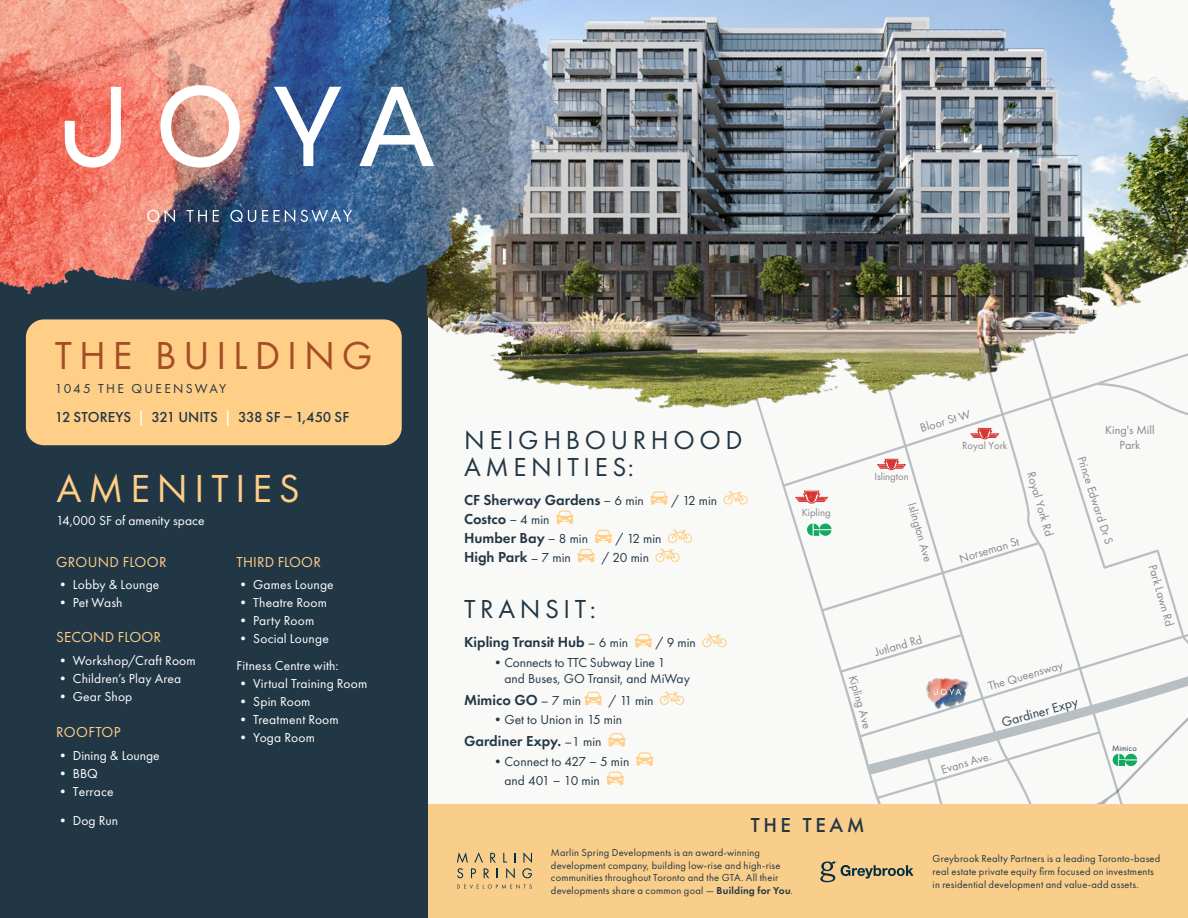
<style>
.page{position:relative;width:1188px;height:918px;background:#fff}
.page>*{position:absolute;margin:0;border:0;box-sizing:border-box;transform-origin:0 0}
.t1{font:40.5px "Futura PT";letter-spacing:.17em;color:#a44d26}
.t2{font:40.5px "Futura PT";letter-spacing:.17em;color:#ffcf86}
.t3{font:27px/27px "Futura PT";letter-spacing:.17em;color:#223746}
.t4{font:500 21px "Futura PT";letter-spacing:.17em;color:#223746}
.t5{font:600 15px/19.2px "Futura PT";color:#223746}
.t6{font:15px "Futura PT";letter-spacing:.01em;color:#ffcf86}
.t7{font:500 15px "Futura PT";color:#223746}
.t8{font:13.8px "Futura PT";color:#223746}
.t9{font:13.5px/27px "Futura PT";letter-spacing:.01em;color:#fff}
.t10{font:13.5px/16.2px "Futura PT";color:#223746}
.t11{font:13.5px "Futura PT";letter-spacing:.17em;color:#223746}
.t12{font:12.3px/14.7px "Futura PT";color:#818385;text-align:center}
.t13{font:10.65px "Futura PT";color:#818385}
.t14{font:10.5px/12.6px "Futura PT";letter-spacing:.02em;color:#223746}
.t15{font:8.4px "Futura PT";color:#223746}
.s1{color:#fff}
.s2{font-weight:400;font-size:13.5px}
.s3{font-weight:600}
</style>
<div class="page">
<div style="left:0;top:0;width:428px;height:918px;background:#223746"></div>
<div style="left:26px;top:319px;width:376px;height:126px;background:#ffcf87;border-radius:18px"></div>
<svg style="left:428px;top:445px;width:760px;height:473px"></svg>
<img style="left:428px;top:0;width:760px;height:445px">
<svg style="left:650px;top:491px;width:18px;height:14px"></svg>
<svg style="left:724px;top:491px;width:24px;height:14px"></svg>
<svg style="left:556px;top:510px;width:18px;height:14px"></svg>
<svg style="left:594px;top:530px;width:18px;height:13px"></svg>
<svg style="left:668px;top:530px;width:24px;height:13px"></svg>
<svg style="left:577px;top:549px;width:18px;height:13px"></svg>
<svg style="left:655px;top:549px;width:25px;height:13px"></svg>
<svg style="left:634px;top:634px;width:18px;height:13px"></svg>
<svg style="left:702px;top:634px;width:25px;height:13px"></svg>
<svg style="left:584px;top:692px;width:18px;height:13px"></svg>
<svg style="left:660px;top:692px;width:24px;height:13px"></svg>
<svg style="left:608px;top:733px;width:18px;height:13px"></svg>
<svg style="left:636px;top:752px;width:18px;height:14px"></svg>
<svg style="left:606px;top:771px;width:18px;height:14px"></svg>
<img style="left:0;top:0;width:590px;height:304px">
<svg style="left:65px;top:87px;width:56px;height:81px;background:#f69d92"></svg>
<svg style="left:160px;top:85px;width:80px;height:83px;background:#e9bbb1"></svg>
<svg style="left:274px;top:87px;width:67px;height:79px;background:#6481af"></svg>
<svg style="left:359px;top:87px;width:75px;height:79px;background:#7e98b3"></svg>
<svg style="left:147px;top:210px;width:12px;height:12px"></svg>
<svg style="left:165px;top:210px;width:10px;height:12px"></svg>
<svg style="left:187px;top:210px;width:20px;height:12px"></svg>
<svg style="left:213px;top:210px;width:6px;height:12px"></svg>
<svg style="left:230px;top:210px;width:26px;height:12px"></svg>
<svg style="left:262px;top:210px;width:33px;height:12px"></svg>
<svg style="left:301px;top:209px;width:51px;height:13px"></svg>
<svg style="left:457px;top:852px;width:75px;height:37px;background:#dab981"></svg>
<svg style="left:820px;top:861px;width:94px;height:21px;background:#bda779"></svg>
<svg style="left:642px;top:843px;width:8px;height:8px"></svg>
<h1 class="t1" style="left:55px;top:331px;width:319px">THE BUILDING</h1>
<p class="t11" style="left:55px;top:380px;width:173px">1045 THE QUEENSWAY</p>
<h3 class="t7" style="left:55px;top:408px;width:296px">12 STOREYS <span class="s1">|</span> 321 UNITS <span class="s1">|</span> 338 SF – 1,450 SF</h3>
<h1 class="t2" style="left:56px;top:464px;width:245px">AMENITIES</h1>
<p class="t9" style="left:56px;top:507px;width:150px">14,000 SF of amenity space</p>
<h3 class="t6" style="left:56px;top:553px;width:112px">GROUND FLOOR</h3>
<p class="t9" style="left:56px;top:571px;width:105px">• Lobby &amp; Lounge</p>
<p class="t9" style="left:56px;top:589px;width:68px">• Pet Wash</p>
<h3 class="t6" style="left:56px;top:629px;width:106px">SECOND FLOOR</h3>
<p class="t9" style="left:56px;top:647px;width:141px">• Workshop/Craft Room</p>
<p class="t9" style="left:56px;top:665px;width:127px">• Children’s Play Area</p>
<p class="t9" style="left:56px;top:683px;width:78px">• Gear Shop</p>
<h3 class="t6" style="left:237px;top:553px;width:86px">THIRD FLOOR</h3>
<p class="t9" style="left:237px;top:571px;width:99px">• Games Lounge</p>
<p class="t9" style="left:237px;top:589px;width:92px">• Theatre Room</p>
<p class="t9" style="left:237px;top:607px;width:79px">• Party Room</p>
<p class="t9" style="left:237px;top:625px;width:103px">• Social Lounge<br>Fitness Centre with:</p>
<p class="t9" style="left:237px;top:670px;width:132px">• Virtual Training Room</p>
<p class="t9" style="left:237px;top:688px;width:75px">• Spin Room</p>
<p class="t9" style="left:237px;top:706px;width:104px">• Treatment Room</p>
<p class="t9" style="left:237px;top:724px;width:80px">• Yoga Room</p>
<h3 class="t6" style="left:56px;top:723px;width:66px">ROOFTOP</h3>
<p class="t9" style="left:56px;top:742px;width:105px">• Dining &amp; Lounge</p>
<p class="t9" style="left:56px;top:760px;width:43px">• BBQ</p>
<p class="t9" style="left:56px;top:778px;width:59px">• Terrace</p>
<p class="t9" style="left:56px;top:807px;width:63px">• Dog Run</p>
<h2 class="t3" style="left:464px;top:427px;width:280px">NEIGHBOURHOOD<br>AMENITIES:</h2>
<h3 class="t5" style="left:464px;top:490px;width:181px">CF Sherway Gardens <sub>–</sub> <span class="s2">6 min</span></h3>
<p class="t10" style="left:671px;top:492px;width:47px">/ 12 min</p>
<h3 class="t5" style="left:464px;top:509px;width:126px">Costco <sub>–</sub> <span class="s2">4 min<br></span>Humber Bay <sub>–</sub> <span class="s2">8 min</span></h3>
<p class="t10" style="left:616px;top:530px;width:47px">/ 12 min</p>
<h3 class="t5" style="left:464px;top:547px;width:108px">High Park <sub>–</sub> <span class="s2">7 min</span></h3>
<p class="t10" style="left:601px;top:549px;width:49px">/ 20 min</p>
<h2 class="t3" style="left:464px;top:595px;width:133px">TRANSIT:</h2>
<h3 class="t5" style="left:464px;top:633px;width:166px">Kipling Transit Hub <span class="s2">– 6 min</span></h3>
<p class="t10" style="left:656px;top:635px;width:42px">/ 9 min</p>
<p class="t10" style="left:504px;top:654px;width:187px;text-indent:-13px">•Connects to TTC Subway Line 1<br>and Buses, GO Transit, and MiWay</p>
<h3 class="t5" style="left:464px;top:690px;width:119px">Mimico GO <span class="s2">– 7 min</span></h3>
<p class="t10" style="left:609px;top:692px;width:46px">/ 11 min</p>
<p class="t10" style="left:491px;top:711px;width:133px">•Get to Union in 15 min</p>
<h3 class="t5" style="left:464px;top:732px;width:139px">Gardiner Expy. <span class="s2">–1 min</span></h3>
<p class="t10" style="left:504px;top:751px;width:126px;line-height:19.2px;text-indent:-13px">•Connect to 427 – 5 min and 401 – 10 min</p>
<p class="t13" style="left:802px;top:506px;width:31px">Kipling</p>
<p class="t12" style="left:918px;top:421px;width:53px;rotate:-16deg">Bloor St W</p>
<p class="t13" style="left:874px;top:470px;width:36px">Islington</p>
<p class="t12" style="left:919px;top:501px;width:62px;rotate:74deg">Islington Ave</p>
<p class="t12" style="left:873px;top:645px;width:50px;rotate:-16deg">Jutland Rd</p>
<p class="t13" style="left:962px;top:439px;width:47px">Royal York</p>
<p class="t12" style="left:1038px;top:470px;width:69px;rotate:74deg">Royal York Rd</p>
<p class="t12" style="left:957px;top:552px;width:64px;rotate:-17deg">Norseman St</p>
<p class="t12" style="left:1105px;top:423px;width:51px">King's Mill<br>Park</p>
<p class="t12" style="left:1088px;top:454px;width:94px;rotate:72deg">Prince Edward Dr S</p>
<p class="t12" style="left:1160px;top:562px;width:66px;rotate:74deg">Park Lawn Rd</p>
<p class="t12" style="left:860px;top:673px;width:56px;rotate:74deg">Kipling Ave</p>
<p class="t12" style="left:987px;top:680px;width:79px;rotate:-17deg">The Queensway</p>
<h3 class="t8" style="left:1000px;top:715px;width:80px;rotate:-16deg">Gardiner Expy</h3>
<p class="t12" style="left:939px;top:763px;width:53px;rotate:-16deg">Evans Ave.</p>
<p class="t15" style="left:1112px;top:743px;width:26px">Mimico</p>
<h3 class="t4" style="left:751px;top:812px;width:115px">THE TEAM</h3>
<p class="t14" style="left:551px;top:846px;width:244px">Marlin Spring Developments is an award-winning development company, building low-rise and high-rise communities throughout Toronto and the GTA. All their developments share a common goal — <span class="s3">Building for You</span>.</p>
<p class="t14" style="left:933px;top:853px;width:229px">Greybrook Realty Partners is a leading Toronto-based real estate private equity firm focused on investments in residential development and value-add assets.</p>
</div>
